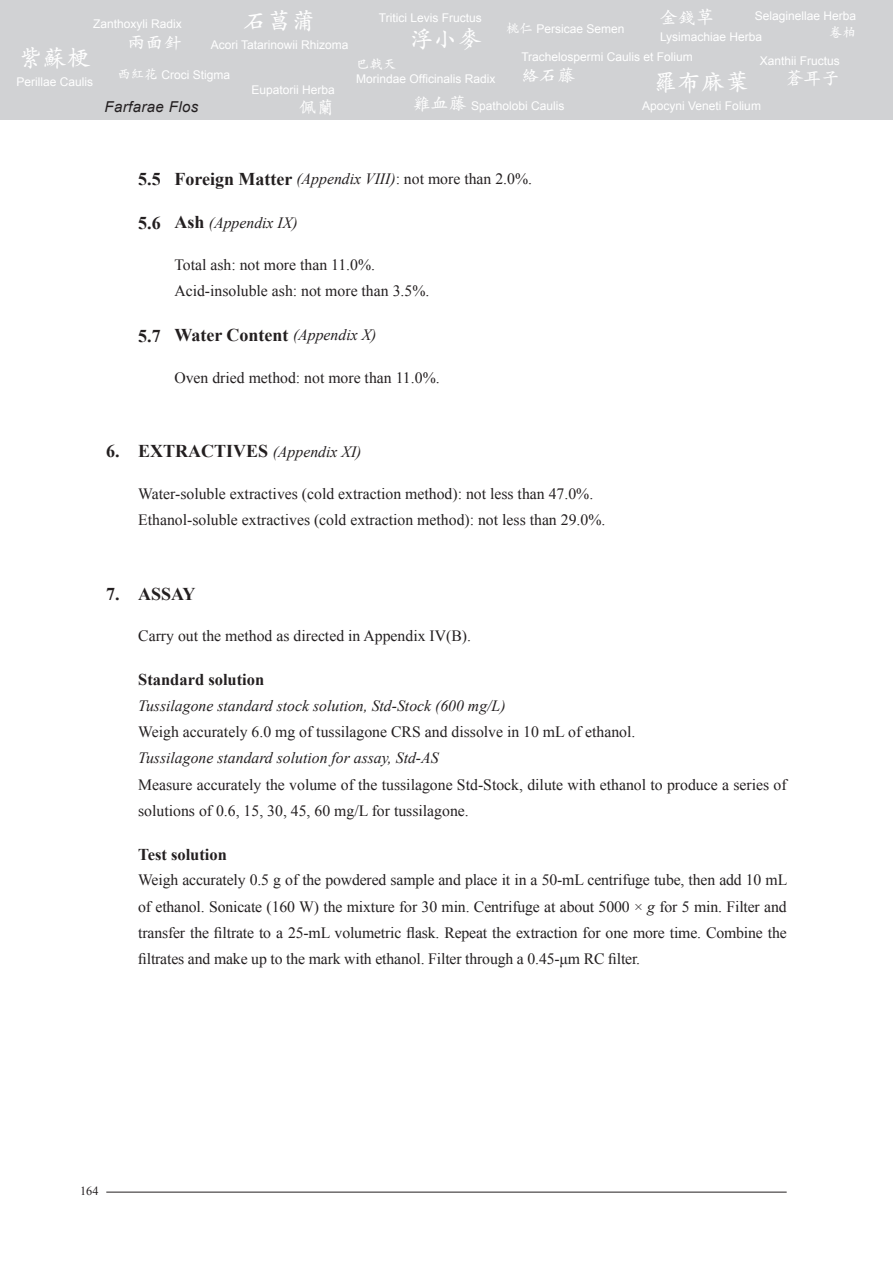
<style>
.page{position:relative;width:893px;height:1263px;background:#fff}
.page>*{position:absolute;margin:0;border:0;box-sizing:border-box;transform-origin:0 0}
.t1{font:600 24px "M Kai HK";color:#fff}
.t2{font:700 18px "Times New Roman";color:#231f20}
.t3{font:600 18px "M Kai HK";color:#fff}
.t4{font:700 16.5px "Times New Roman";color:#231f20}
.t5{font:15.75px/26.2px "Times New Roman";color:#231f20}
.t6{font:italic 15.75px "Times New Roman";color:#231f20}
.t7{font:italic 15px "Arial";letter-spacing:.025em;color:#231f20}
.t8{font:600 13.5px "M Kai HK";color:#fff}
.t9{font:12.3px "Times New Roman";color:#231f20}
.t10{font:12px "Arial";color:#fff}
.s1{font-family:"M Kai HK";font-weight:600;font-size:13.5px}
.s2{font-family:"M Kai HK";font-weight:600;font-size:18px}
.s3{font-weight:700;font-size:18px}
.s4{font-style:italic}
.s5{font-weight:700;font-style:normal;font-size:18px}
.s6{font-weight:400;font-style:italic;font-size:15.75px}
</style>
<div class="page">
<div style="left:0;top:0;width:893px;height:119px;background:#d1d2d4"></div>
<hr style="left:106px;top:1192px;width:681px;height:1px;background:#231f20">
<p class="t1" style="left:244px;top:4px;width:73px">石菖蒲</p>
<p class="t10" style="left:211px;top:37px;width:139px">Acori Tatarinowii Rhizoma</p>
<p class="t10" style="left:93px;top:16px;width:90px">Zanthoxyli Radix</p>
<p class="t3" style="left:128px;top:30px;width:55px">兩面針</p>
<p class="t1" style="left:19px;top:41px;width:73px">紫蘇梗</p>
<p class="t10" style="left:16px;top:74px;width:78px">Perillae Caulis</p>
<p class="t10" style="left:117px;top:67px;width:114px"><span class="s1">西紅花</span> Croci Stigma</p>
<p class="t10" style="left:252px;top:82px;width:85px">Eupatorii Herba</p>
<p class="t3" style="left:299px;top:95px;width:37px">佩蘭</p>
<p class="t7" style="left:105px;top:97px;width:95px">Farfarae Flos</p>
<p class="t10" style="left:379px;top:10px;width:104px">Tritici Levis Fructus</p>
<p class="t1" style="left:410px;top:22px;width:73px">浮小麥</p>
<p class="t10" style="left:506px;top:21px;width:120px"><span class="s1">桃仁</span> Persicae Semen</p>
<p class="t3" style="left:660px;top:5px;width:55px">金錢草</p>
<p class="t10" style="left:660px;top:29px;width:104px">Lysimachiae Herba</p>
<p class="t10" style="left:755px;top:8px;width:103px">Selaginellae Herba</p>
<p class="t8" style="left:829px;top:23px;width:28px">卷柏</p>
<p class="t10" style="left:521px;top:49px;width:173px">Trachelospermi Caulis et Folium</p>
<p class="t3" style="left:521px;top:63px;width:55px">絡石藤</p>
<p class="t10" style="left:760px;top:52px;width:82px">Xanthii Fructus</p>
<p class="t3" style="left:786px;top:66px;width:55px">蒼耳子</p>
<p class="t8" style="left:356px;top:54px;width:42px">巴戟天</p>
<p class="t10" style="left:356px;top:71px;width:141px">Morindae Officinalis Radix</p>
<p class="t1" style="left:654px;top:65px;width:97px">羅布麻葉</p>
<p class="t10" style="left:642px;top:98px;width:120px">Apocyni Veneti Folium</p>
<p class="t10" style="left:413px;top:98px;width:153px"><span class="s2">雞血藤</span> Spatholobi Caulis</p>
<p class="t5" style="left:152px;top:166px;width:382px"><span class="s3">4 Foreign Matter</span> <span class="s4">(Appendix VIII)</span>: not more than 2.0%.</p>
<p class="t6" style="left:152px;top:211px;width:147px"><span class="s5">5 Ash</span> (Appendix IX)</p>
<p class="t5" style="left:174px;top:251px;width:257px">Total ash: not more than 11.0%.<br>Acid-insoluble ash: not more than 3.5%.</p>
<p class="t2" style="left:152px;top:323px;width:226px">6 Water Content <span class="s6">(Appendix X)</span></p>
<p class="t5" style="left:174px;top:364px;width:267px">Oven dried method: not more than 11.0%.</p>
<p class="t2" style="left:138px;top:167px;width:24px">5.5</p>
<p class="t2" style="left:138px;top:210px;width:24px">5.6</p>
<p class="t2" style="left:138px;top:323px;width:24px">5.7</p>
<p class="t2" style="left:106px;top:439px;width:257px">6. EXTRACTIVES <span class="s6">(Appendix XI)</span></p>
<p class="t5" style="left:138px;top:480px;width:469px">Water-soluble extractives (cold extraction method): not less than 47.0%.<br>Ethanol-soluble extractives (cold extraction method): not less than 29.0%.</p>
<p class="t2" style="left:106px;top:581px;width:91px">7. ASSAY</p>
<p class="t5" style="left:138px;top:623px;width:334px">Carry out the method as directed in Appendix IV(B).</p>
<p class="t4" style="left:138px;top:668px;width:128px">Standard solution</p>
<p class="t5" style="left:138px;top:692px;width:650px"><span class="s4">Tussilagone standard stock solution, Std-Stock (600 mg/L)<br></span>Weigh accurately 6.0 mg of tussilagone CRS and dissolve in 10 mL of ethanol.<br><span class="s4">Tussilagone standard solution for assay, Std-AS<br></span>Measure accurately the volume of the tussilagone Std-Stock, dilute with ethanol to produce a series of solutions of 0.6, 15, 30, 45, 60 mg/L for tussilagone.</p>
<p class="t4" style="left:138px;top:843px;width:90px">Test solution</p>
<p class="t5" style="left:138px;top:867px;width:651px;text-align:justify">Weigh accurately 0.5 g of the powdered sample and place it in a 50-mL centrifuge tube, then add 10 mL of ethanol. Sonicate (160 W) the mixture for 30 min. Centrifuge at about 5000 × <span class="s4">g</span> for 5 min. Filter and transfer the filtrate to a 25-mL volumetric flask. Repeat the extraction for one more time. Combine the filtrates and make up to the mark with ethanol. Filter through a 0.45-μm RC filter.</p>
<p class="t9" style="left:80px;top:1182px;width:20px">164</p>
</div>
